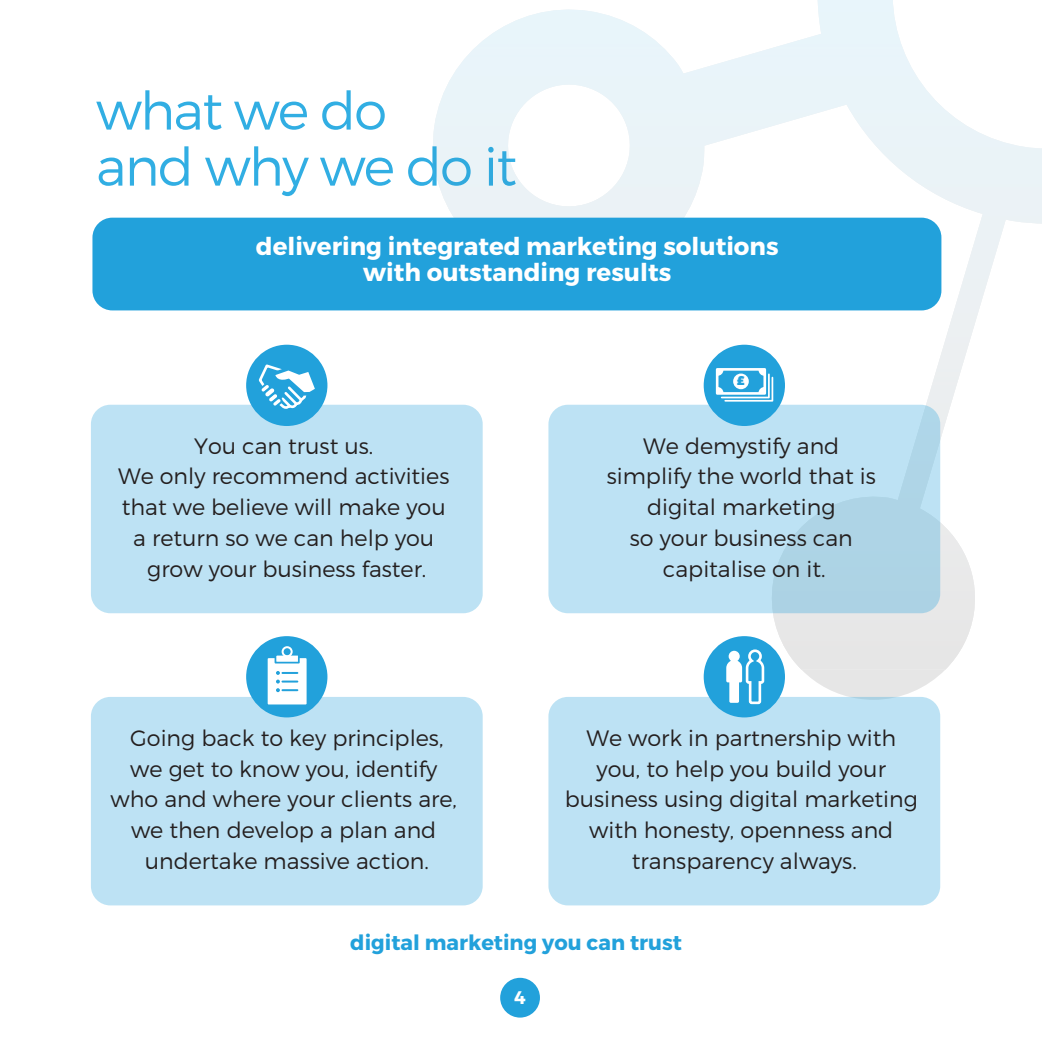
<style>
.page{position:relative;width:1042px;height:1042px;background:#fff}
.page>*{position:absolute;margin:0;border:0;box-sizing:border-box;transform-origin:0 0}
.t1{font:300 53.02px/56px "Montserrat";letter-spacing:-.035em;color:#31aee3}
.t2{font:700 24.5px/26.2px "Montserrat";color:#fff;text-align:center}
.t3{font:300 22.22px/30.8px "Montserrat";color:#241f1f;text-align:center}
.t4{font:700 21px "Montserrat";color:#22a1db}
.t5{font:700 18.2px "Montserrat";color:#fff}
.t6{font:900 12.78px "Montserrat";color:#22a1db}
</style>
<div class="page">
<svg style="left:801px;top:669px;width:144px;height:31px"></svg>
<svg style="left:433px;top:0;width:609px;height:669px"></svg>
<div style="left:500px;top:978px;width:40px;height:39px;background:#22a1db;border-radius:50%"></div>
<div style="left:92px;top:218px;width:849px;height:92px;background:#22a1db;border-radius:20px"></div>
<div style="left:91px;top:405px;width:392px;height:208px;background:#bde2f4;border-radius:19px"></div>
<div style="left:548px;top:405px;width:392px;height:208px;background:linear-gradient(to right,#c0e5f7,#b2d8ea);border-radius:19px"></div>
<div style="left:91px;top:697px;width:392px;height:208px;background:#bde2f4;border-radius:19px"></div>
<div style="left:548px;top:697px;width:392px;height:208px;background:#bde2f4;border-radius:19px"></div>
<div style="left:246px;top:636px;width:81px;height:81px;background:#22a1db;border-radius:50%"></div>
<div style="left:246px;top:345px;width:81px;height:81px;background:#22a1db;border-radius:50%"></div>
<div style="left:704px;top:636px;width:81px;height:81px;background:#22a1db;border-radius:50%"></div>
<div style="left:704px;top:345px;width:81px;height:81px;background:#22a1db;border-radius:50%"></div>
<svg style="left:726px;top:649px;width:40px;height:69px"></svg>
<div style="left:268px;top:658px;width:39px;height:46px;background:#fff;border:2px solid #fff"></div>
<div style="left:275px;top:654px;width:25px;height:9px;background:#fff;border:2px solid #22a1db"></div>
<div style="left:282px;top:646px;width:11px;height:11px;border:2px solid #fff;border-radius:50%"></div>
<div style="left:716px;top:368px;width:50px;height:27px;border:3px solid #fff"></div>
<svg style="left:717px;top:370px;width:57px;height:32px"></svg>
<svg style="left:258px;top:364px;width:61px;height:47px"></svg>
<svg style="left:276px;top:671px;width:21px;height:21px"></svg>
<h1 class="t1" style="left:96px;top:82px;width:422px">what we do<br>and why we do it</h1>
<p class="t2" style="left:256px;top:233px;width:524px">delivering integrated marketing solutions with outstanding results</p>
<p class="t6" style="left:737px;top:373px;width:9px">£</p>
<p class="t3" style="left:118px;top:430px;width:333px">You can trust us.<br>We only recommend activities that we believe will make you a return so we can help you grow your business faster.</p>
<p class="t3" style="left:607px;top:430px;width:271px">We demystify and simplify the world that is digital marketing<br>so your business can capitalise on it.</p>
<p class="t3" style="left:111px;top:722px;width:348px">Going back to key principles, we get to know you, identify who and where your clients are, we then develop a plan and undertake massive action.</p>
<p class="t3" style="left:565px;top:722px;width:355px">We work in partnership with you, to help you build your business using digital marketing with honesty, openness and transparency always.</p>
<p class="t4" style="left:350px;top:930px;width:333px">digital marketing you can trust</p>
<p class="t5" style="left:514px;top:986px;width:13px">4</p>
</div>
